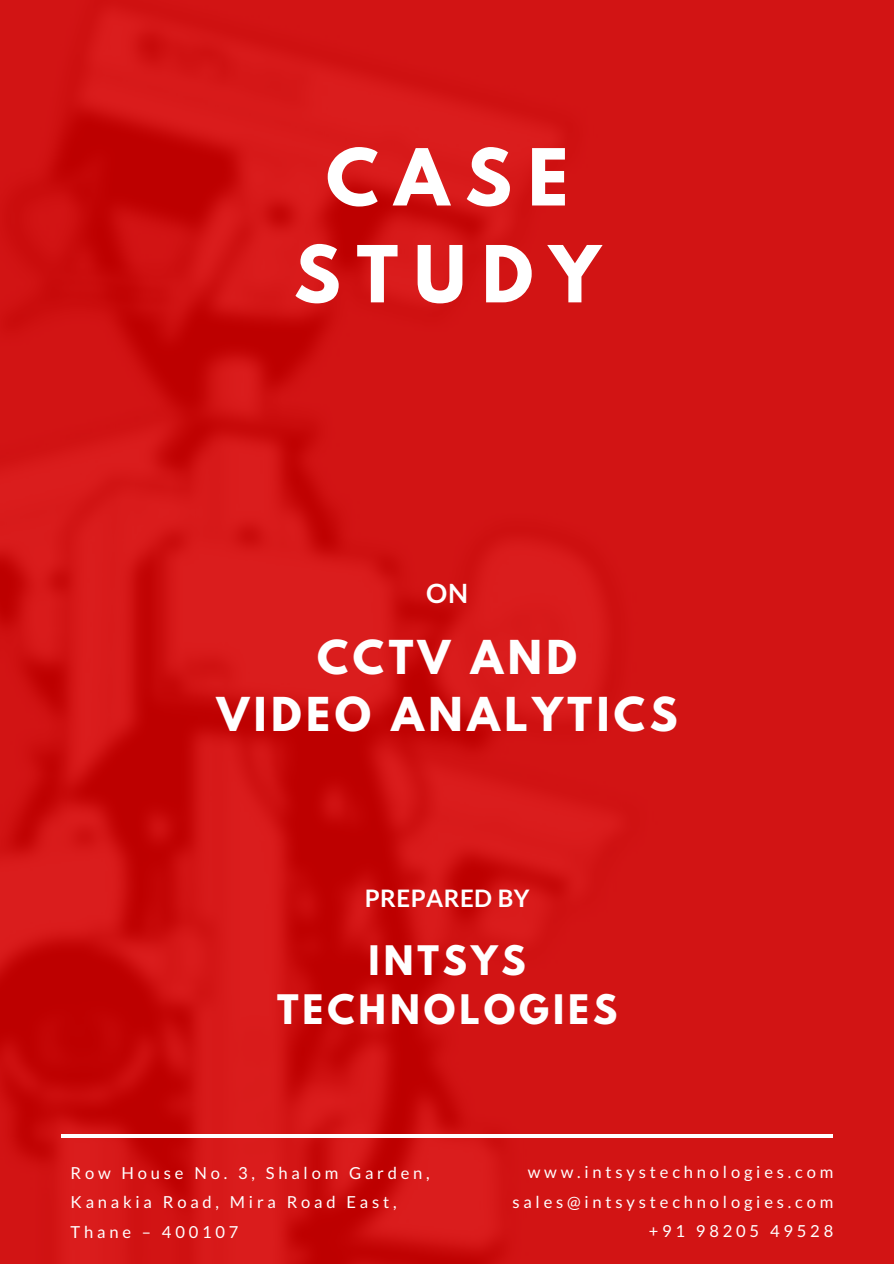
<style>
.page{position:relative;width:894px;height:1264px;background:#fff}
.page>*{position:absolute;margin:0;border:0;box-sizing:border-box;transform-origin:0 0}
.t1{font:700 69.6px/96.9px "League Spartan";letter-spacing:.23em;color:#fff;text-align:center}
.t2{font:700 41.4px/57.4px "League Spartan";letter-spacing:.11em;color:#fff;text-align:center}
.t3{font:700 36px/49.5px "League Spartan";letter-spacing:.11em;color:#fff;text-align:center}
.t4{font:700 26.55px "Lato";color:#fff}
.t5{font:700 24px "Lato";letter-spacing:.02em;color:#fff}
.t6{font:16.5px/29.2px "Lato";letter-spacing:.23em;color:#fff}
</style>
<div class="page">
<img style="left:0;top:0;width:893px;height:1263px">
<hr style="left:61px;top:1134px;width:771px;height:3px;background:#fff">
<h1 class="t1" style="left:294px;top:138px;width:308px">CASE<br>STUDY</h1>
<h3 class="t4" style="left:426px;top:576px;width:43px">ON</h3>
<h2 class="t2" style="left:217px;top:633px;width:462px">CCTV AND<br>VIDEO ANALYTICS</h2>
<h3 class="t5" style="left:364px;top:883px;width:166px">PREPARED BY</h3>
<h3 class="t3" style="left:277px;top:940px;width:341px">INTSYS<br>TECHNOLOGIES</h3>
<p class="t6" style="left:71px;top:1158px;width:360px">Row House No. 3, Shalom Garden,<br>Kanakia Road, Mira Road East,<br>Thane – 400107</p>
<p class="t6" style="left:512px;top:1157px;width:322px;text-align:right">www.intsystechnologies.com sales@intsystechnologies.com +91 98205 49528</p>
</div>
